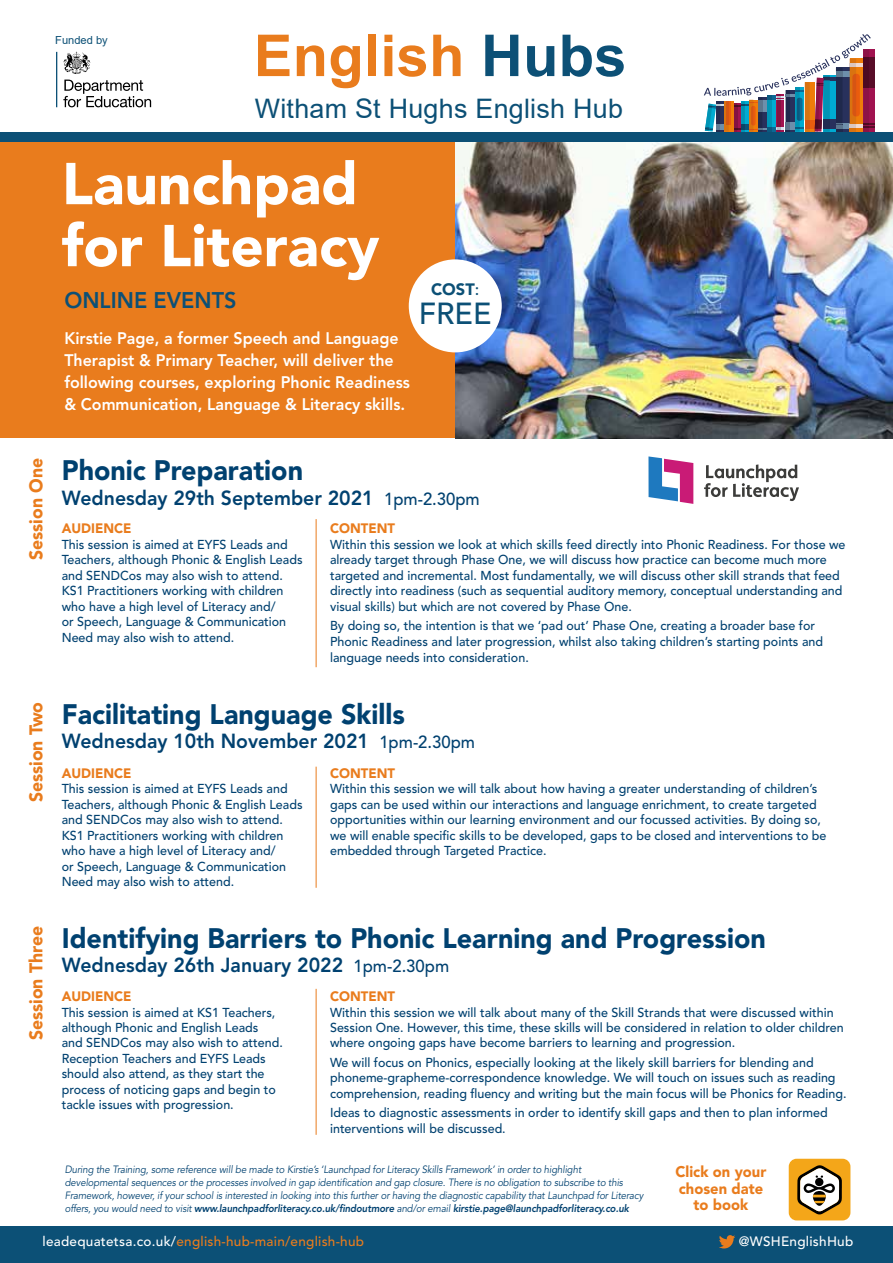
<style>
.page{position:relative;width:893px;height:1263px;background:#fff}
.page>*{position:absolute;margin:0;border:0;box-sizing:border-box;transform-origin:0 0}
.t1{font:900 58.35px/61.9px "Avenir";color:#fff}
.t2{font:700 57.9px "Arial";letter-spacing:.005em;color:#e97c1d}
.t3{font:500 30.15px "Avenir";color:#0c5076}
.t4{font:900 28.05px "Avenir";color:#004170;scale:.96 1}
.t5{font:26.85px "Arial";letter-spacing:.01em;color:#0c5076}
.t6{font:800 22.5px "Avenir";color:#0c5076;scale:.96 1}
.t7{font:800 20.25px "Avenir";color:#004170;scale:.96 1}
.t8{font:900 18.3px "Avenir";color:#e97c1d;scale:.96 1}
.t9{font:800 16.65px/21.9px "Avenir";color:#fff;scale:.96 1}
.t10{font:900 16.35px "Avenir";color:#0c5076}
.t11{font:900 15.3px/16.5px "Avenir";color:#e97c1d;text-align:center;scale:.96 1}
.t12{font:900 13.65px "Avenir";color:#e97c1d}
.t13{font:500 13.5px "Avenir";letter-spacing:.02em;color:#e97c1d}
.t14{font:500 13.5px "Avenir";letter-spacing:.02em;color:#fff}
.t15{font:500 12.9px/15.5px "Avenir";color:#004170}
.t16{font:11.1px "Arial";color:#0c5076}
.t17{font:italic 10.5px/13px "Avenir";letter-spacing:-.01em;color:#004170;scale:.92 1}
.s1{color:#0c5076}
.s2{font-weight:500}
.s3{font-weight:500;font-size:17.4px}
.s4{font-weight:800}
.s5{color:#fff}
</style>
<div class="page">
<svg style="left:704px;top:34px;width:171px;height:98px"></svg>
<div style="left:0;top:132px;width:893px;height:263px;background:#0c5076"></div>
<svg style="left:63px;top:80px;width:88px;height:27px"></svg>
<svg style="left:63px;top:52px;width:28px;height:22px"></svg>
<hr style="left:56px;top:52px;width:1px;height:55px;background:#0c5076">
<div style="left:0;top:1227px;width:893px;height:36px;background:#0c5076"></div>
<svg style="left:719px;top:1235px;width:16px;height:13px"></svg>
<div style="left:0;top:143px;width:893px;height:295px;background:#e97c1d"></div>
<hr style="left:316px;top:519px;width:1px;height:148px;background:#e97c1d">
<hr style="left:316px;top:767px;width:1px;height:121px;background:#e97c1d">
<img style="left:455px;top:143px;width:438px;height:295px">
<svg style="left:648px;top:456px;width:45px;height:48px"></svg>
<svg style="left:704px;top:464px;width:95px;height:37px"></svg>
<div style="left:409px;top:259px;width:93px;height:93px;background:#fff;border-radius:50%"></div>
<div style="left:789px;top:1159px;width:61px;height:61px;background:#f4a619;border-radius:8px"></div>
<svg style="left:797px;top:1165px;width:45px;height:50px"></svg>
<hr style="left:316px;top:989px;width:1px;height:146px;background:#e97c1d">
<p class="t16" style="left:55px;top:33px;width:54px">Funded by</p>
<h2 class="t2" style="left:254px;top:15px;width:374px">English <span class="s1">Hubs</span></h2>
<h3 class="t5" style="left:255px;top:90px;width:370px">Witham St Hughs English Hub</h3>
<h3 class="t8" style="left:25px;top:560px;width:108px;rotate:-90deg">Session One</h3>
<h3 class="t8" style="left:25px;top:802px;width:106px;rotate:-90deg">Session Two</h3>
<h3 class="t8" style="left:25px;top:1040px;width:121px;rotate:-90deg">Session Three</h3>
<h1 class="t1" style="left:62px;top:152px;width:319px">Launchpad for Literacy</h1>
<h3 class="t6" style="left:64px;top:287px;width:181px">ONLINE EVENTS</h3>
<p class="t9" style="left:64px;top:327px;width:361px">Kirstie Page, a former Speech and Language Therapist &amp; Primary Teacher, will deliver the following courses, exploring Phonic Readiness &amp; Communication, Language &amp; Literacy skills.</p>
<p class="t10" style="left:431px;top:279px;width:50px">COST<span class="s2">:</span></p>
<h3 class="t3" style="left:419px;top:296px;width:74px">FREE</h3>
<h3 class="t4" style="left:62px;top:453px;width:253px">Phonic Preparation</h3>
<h3 class="t7" style="left:62px;top:485px;width:437px">Wednesday 29th September 2021 <span class="s3">1pm-2.30pm</span></h3>
<p class="t12" style="left:62px;top:520px;width:71px">AUDIENCE</p>
<p class="t15" style="left:62px;top:537px;width:242px">This session is aimed at EYFS Leads and Teachers, although Phonic &amp; English Leads and SENDCos may also wish to attend.<br>KS1 Practitioners working with children who have a high level of Literacy and/<br>or Speech, Language &amp; Communication Need may also wish to attend.</p>
<p class="t12" style="left:330px;top:520px;width:66px">CONTENT</p>
<p class="t15" style="left:330px;top:537px;width:517px">Within this session we look at which skills feed directly into Phonic Readiness. For those we already target through Phase One, we will discuss how practice can become much more targeted and incremental. Most fundamentally, we will discuss other skill strands that feed directly into readiness (such as sequential auditory memory, conceptual understanding and visual skills) but which are not covered by Phase One.</p>
<p class="t15" style="left:330px;top:618px;width:494px;line-height:15.9px">By doing so, the intention is that we ‘pad out’ Phase One, creating a broader base for<br>Phonic Readiness and later progression, whilst also taking children’s starting points and language needs into consideration.</p>
<h3 class="t4" style="left:62px;top:697px;width:359px">Facilitating Language Skills</h3>
<h3 class="t7" style="left:62px;top:729px;width:432px">Wednesday 10th November 2021 <span class="s3">1pm-2.30pm</span></h3>
<p class="t12" style="left:62px;top:765px;width:71px">AUDIENCE</p>
<p class="t15" style="left:62px;top:781px;width:242px">This session is aimed at EYFS Leads and Teachers, although Phonic &amp; English Leads and SENDCos may also wish to attend.<br>KS1 Practitioners working with children who have a high level of Literacy and/<br>or Speech, Language &amp; Communication Need may also wish to attend.</p>
<p class="t12" style="left:330px;top:765px;width:66px">CONTENT</p>
<p class="t15" style="left:330px;top:781px;width:498px">Within this session we will talk about how having a greater understanding of children’s gaps can be used within our interactions and language enrichment, to create targeted opportunities within our learning environment and our focussed activities. By doing so, we will enable specific skills to be developed, gaps to be closed and interventions to be embedded through Targeted Practice.</p>
<h3 class="t4" style="left:62px;top:921px;width:735px">Identifying Barriers to Phonic Learning and Progression</h3>
<h3 class="t7" style="left:62px;top:953px;width:405px">Wednesday 26th January 2022 <span class="s3">1pm-2.30pm</span></h3>
<p class="t12" style="left:62px;top:988px;width:71px">AUDIENCE</p>
<p class="t15" style="left:62px;top:1005px;width:223px">This session is aimed at KS1 Teachers, although Phonic and English Leads<br>and SENDCos may also wish to attend.<br>Reception Teachers and EYFS Leads should also attend, as they start the process of noticing gaps and begin to tackle issues with progression.</p>
<p class="t12" style="left:330px;top:988px;width:66px">CONTENT</p>
<p class="t15" style="left:330px;top:1005px;width:515px">Within this session we will talk about many of the Skill Strands that were discussed within<br>Session One. However, this time, these skills will be considered in relation to older children where ongoing gaps have become barriers to learning and progression.</p>
<p class="t15" style="left:330px;top:1055px;width:518px">We will focus on Phonics, especially looking at the likely skill barriers for blending and phoneme-grapheme-correspondence knowledge. We will touch on issues such as reading comprehension, reading fluency and writing but the main focus will be Phonics for Reading.</p>
<p class="t15" style="left:330px;top:1105px;width:499px">Ideas to diagnostic assessments in order to identify skill gaps and then to plan informed interventions will be discussed.</p>
<p class="t17" style="left:65px;top:1163px;width:630px">During the Training, some reference will be made to Kirstie’s ‘Launchpad for Literacy Skills Framework’ in order to highlight developmental sequences or the processes involved in gap identification and gap closure. There is no obligation to subscribe to this Framework, however, if your school is interested in looking into this further or having the diagnostic capability that Launchpad for Literacy offers, you would need to visit <span class="s4">www.launchpadforliteracy.co.uk/findoutmore</span> and/or email <span class="s4">kirstie.page@launchpadforliteracy.co.uk</span></p>
<p class="t11" style="left:676px;top:1164px;width:96px">Click on your chosen date to book</p>
<p class="t13" style="left:43px;top:1234px;width:323px"><span class="s5">leadequatetsa.co.uk/</span>english-hub-main/english-hub</p>
<p class="t14" style="left:739px;top:1234px;width:116px">@WSHEnglishHub</p>
</div>
